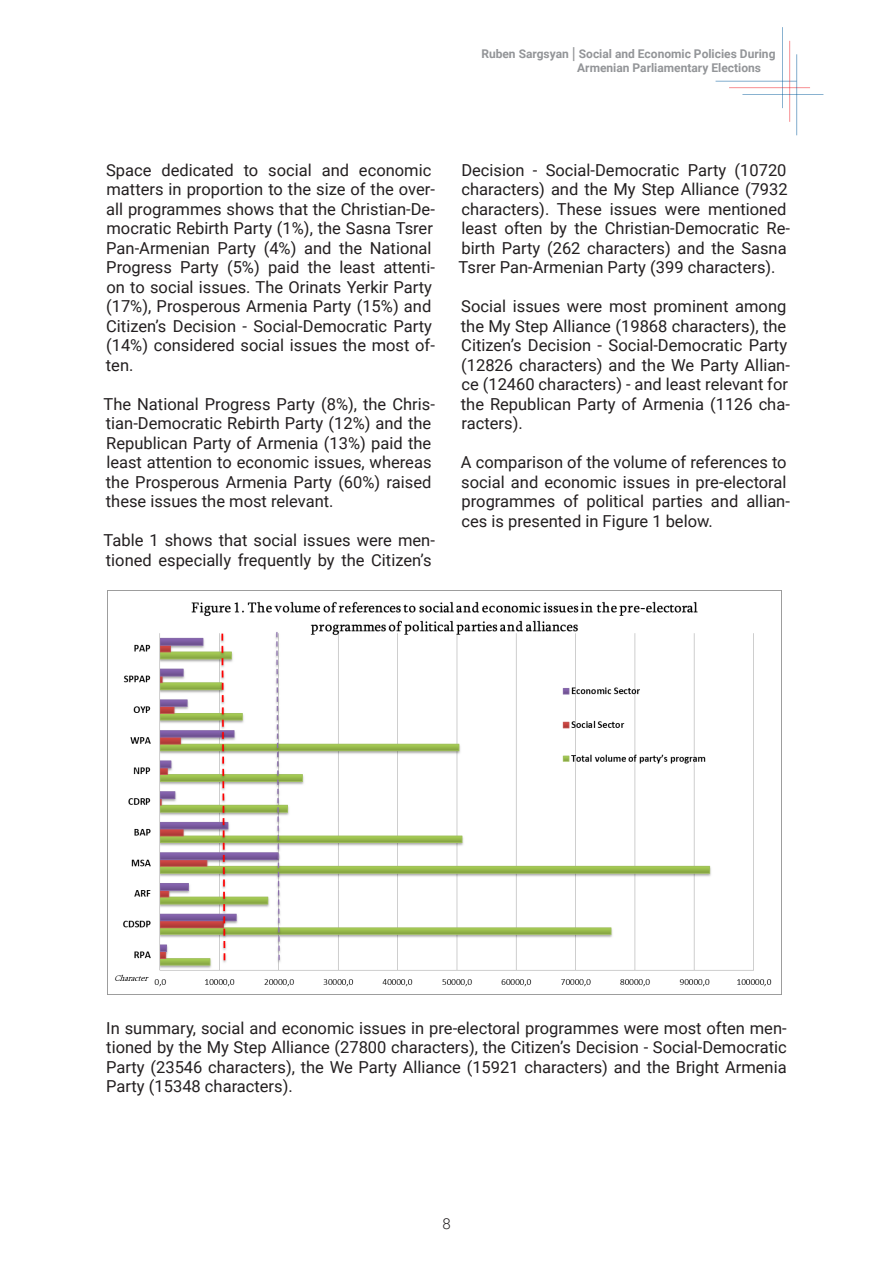
<style>
.page{position:relative;width:893px;height:1263px;background:#fff}
.page>*{position:absolute;margin:0;border:0;box-sizing:border-box;transform-origin:0 0}
._06_Body_text{font:16.5px/19.5px "Roboto";color:#231f20}
.t1{font:300 15px "Roboto";color:#231f20}
.t2{font:700 12px "Roboto";color:#939598}
.s1{font-weight:400;font-size:16.5px}
</style>
<div class="page">
<img style="left:108px;top:591px;width:674px;height:404px">
<hr style="left:716px;top:81px;width:80px;height:1px;background:#00599b">
<hr style="left:782px;top:27px;width:1px;height:81px;background:#00599b">
<hr style="left:729px;top:87px;width:81px;height:1px;background:#ee1d23">
<hr style="left:789px;top:41px;width:1px;height:81px;background:#ee1d23">
<hr style="left:742px;top:94px;width:81px;height:1px;background:#00599b">
<hr style="left:796px;top:54px;width:1px;height:81px;background:#00599b">
<p class="t2" style="left:481px;top:45px;width:296px">Ruben Sargsyan <span class="s1">|</span> Social and Economic Policies During</p>
<p class="t2" style="left:577px;top:60px;width:185px">Armenian Parliamentary Elections</p>
<p class="_06_Body_text" style="left:106px;top:159px;width:330px">Space dedicated to social and economic matters in proportion to the size of the over&shy;all programmes shows that the Christian-De&shy;mocratic Rebirth Party (1%), the Sasna Tsrer Pan-Armenian Party (4%) and the National Progress Party (5%) paid the least attenti&shy;on to social issues. The Orinats Yerkir Party (17%), Prosperous Armenia Party (15%) and Citizen’s Decision - Social-Democratic Party (14%) considered social issues the most of&shy;ten.</p>
<p class="_06_Body_text" style="left:103px;top:393px;width:333px">The National Progress Party (8%), the Chris&shy;tian-Democratic Rebirth Party (12%) and the Republican Party of Armenia (13%) paid the least attention to economic issues, whereas the Prosperous Armenia Party (60%) raised these issues the most relevant.</p>
<p class="_06_Body_text" style="left:103px;top:530px;width:333px">Table 1 shows that social issues were men&shy;tioned especially frequently by the Citizen’s</p>
<p class="_06_Body_text" style="left:459px;top:159px;width:333px">Decision - Social-Democratic Party (10720 characters) and the My Step Alliance (7932 characters). These issues were mentioned least often by the Christian-Democratic Re&shy;birth Party (262 characters) and the Sasna Tsrer Pan-Armenian Party (399 characters).</p>
<p class="_06_Body_text" style="left:461px;top:296px;width:330px">Social issues were most prominent among the My Step Alliance (19868 characters), the Citizen’s Decision - Social-Democratic Party (12826 characters) and the We Party Allian&shy;ce (12460 characters) - and least relevant for the Republican Party of Armenia (1126 cha&shy;racters).</p>
<p class="_06_Body_text" style="left:461px;top:452px;width:330px">A comparison of the volume of references to social and economic issues in pre-electoral programmes of political parties and allian&shy;ces is presented in Figure 1 below.</p>
<p class="_06_Body_text" style="left:106px;top:1017px;width:682px;text-align:justify">In summary, social and economic issues in pre-electoral programmes were most often men&shy;tioned by the My Step Alliance (27800 characters), the Citizen’s Decision - Social-Democratic Party (23546 characters), the We Party Alliance (15921 characters) and the Bright Armenia Party (15348 characters).</p>
<p class="t1" style="left:442px;top:1213px;width:10px">8</p>
</div>
